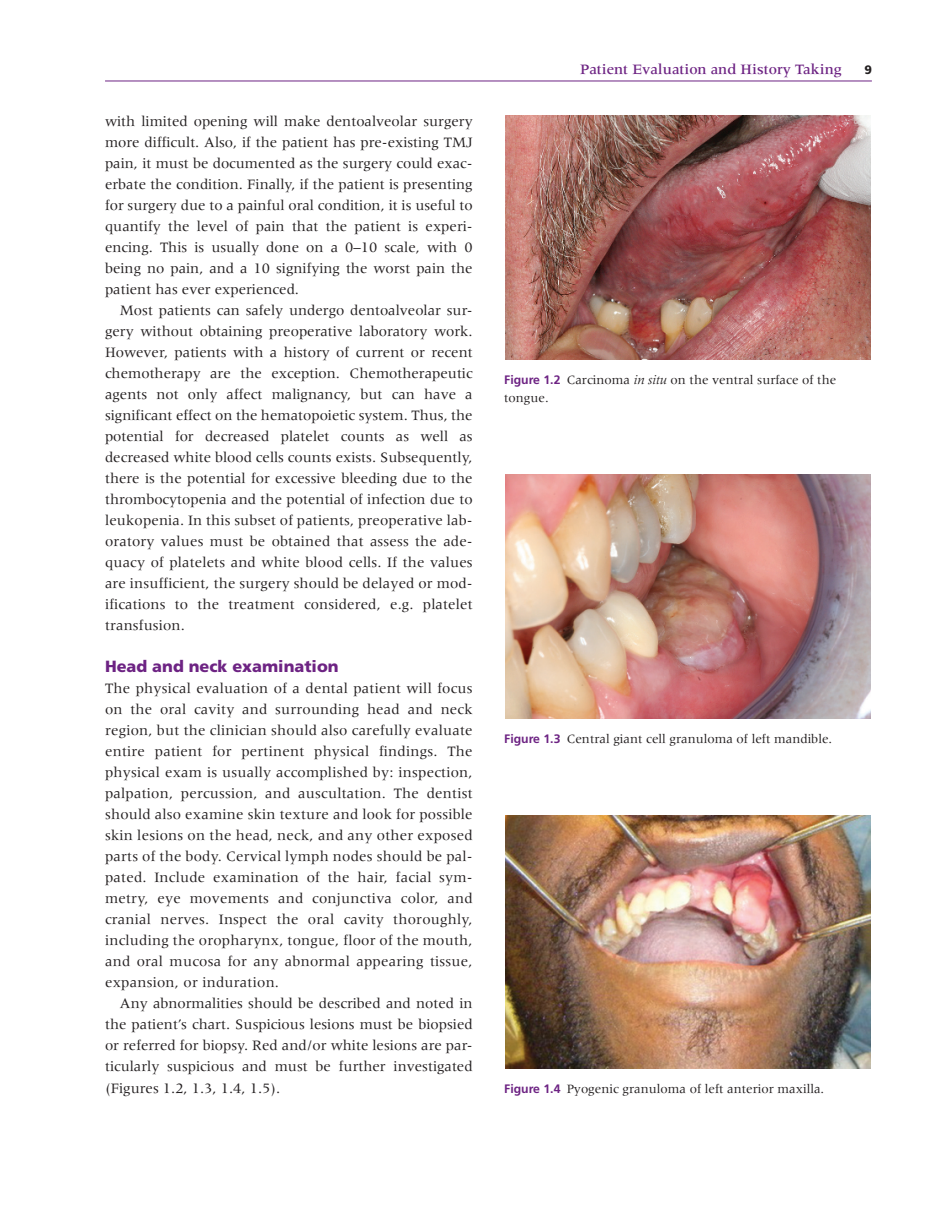
<style>
.page{position:relative;width:938px;height:1221px;background:#fff}
.page>*{position:absolute;margin:0;border:0;box-sizing:border-box;transform-origin:0 0}
.t1{font:900 16.1px "Frutiger LT Std";color:#6d2383}
.t2{font:14.88px/21px "Meridien LT Std";letter-spacing:.005em;color:#231f20;text-align:justify}
.t3{font:500 14.88px "Meridien LT Std";color:#6d2383}
.t4{font:13.12px/18.4px "Meridien LT Std";color:#231f20}
.t5{font:900 12.25px "Frutiger LT Std";color:#231f20}
.s1{font-family:"Frutiger LT Std";font-weight:700;font-size:12.25px;color:#6d2383}
.s2{font-style:italic}
</style>
<div class="page">
<hr style="left:105px;top:81px;width:767px;height:1px;background:#6d2383">
<img style="left:505px;top:115px;width:365px;height:244px">
<img style="left:505px;top:474px;width:365px;height:244px">
<img style="left:505px;top:815px;width:365px;height:253px">
<p class="t2" style="left:105px;top:110px;width:369px">with limited opening will make dentoalveolar surgery more difficult. Also, if the patient has pre‐existing TMJ pain, it must be documented as the surgery could exac&shy;erbate the condition. Finally, if the patient is presenting for surgery due to a painful oral condition, it is useful to quantify the level of pain that the patient is experi&shy;encing. This is usually done on a 0–10 scale, with 0 being no pain, and a 10 signifying the worst pain the patient has ever experienced.</p>
<p class="t2" style="left:105px;top:300px;width:369px;text-indent:15px">Most patients can safely undergo dentoalveolar sur&shy;gery without obtaining preoperative laboratory work.<br>However, patients with a history of current or recent chemotherapy are the exception. Chemotherapeutic agents not only affect malignancy, but can have a significant effect on the hematopoietic system. Thus, the potential for decreased platelet counts as well as decreased white blood cells counts exists. Subsequently, there is the potential for excessive bleeding due to the thrombocytopenia and the potential of infection due to leukopenia. In this subset of patients, preoperative lab&shy;oratory values must be obtained that assess the ade&shy;quacy of platelets and white blood cells. If the values are insufficient, the surgery should be delayed or mod&shy;ifications to the treatment considered, e.g. platelet transfusion.</p>
<p class="t1" style="left:105px;top:656px;width:235px">Head and neck examination</p>
<p class="t2" style="left:105px;top:677px;width:369px">The physical evaluation of a dental patient will focus on the oral cavity and surrounding head and neck region, but the clinician should also carefully evaluate entire patient for pertinent physical findings. The physical exam is usually accomplished by: inspection, palpation, percussion, and auscultation. The dentist should also examine skin texture and look for possible skin lesions on the head, neck, and any other exposed parts of the body. Cervical lymph nodes should be pal&shy;pated. Include examination of the hair, facial sym&shy;metry, eye movements and conjunctiva color, and cranial nerves. Inspect the oral cavity thoroughly, including the oropharynx, tongue, floor of the mouth, and oral mucosa for any abnormal appearing tissue, expansion, or induration.</p>
<p class="t2" style="left:105px;top:993px;width:369px;text-indent:15px">Any abnormalities should be described and noted in the patient’s chart. Suspicious lesions must be biopsied or referred for biopsy. Red and/or white lesions are par&shy;ticularly suspicious and must be further investigated (Figures 1.2, 1.3, 1.4, 1.5).</p>
<p class="t3" style="left:580px;top:61px;width:263px">Patient Evaluation and History Taking</p>
<p class="t5" style="left:864px;top:62px;width:9px">9</p>
<p class="t4" style="left:504px;top:370px;width:333px"><span class="s1">Figure 1.2</span> Carcinoma <span class="s2">in situ</span> on the ventral surface of the tongue.</p>
<p class="t4" style="left:504px;top:729px;width:329px"><span class="s1">Figure 1.3</span> Central giant cell granuloma of left mandible.</p>
<p class="t4" style="left:504px;top:1079px;width:321px"><span class="s1">Figure 1.4</span> Pyogenic granuloma of left anterior maxilla.</p>
</div>
